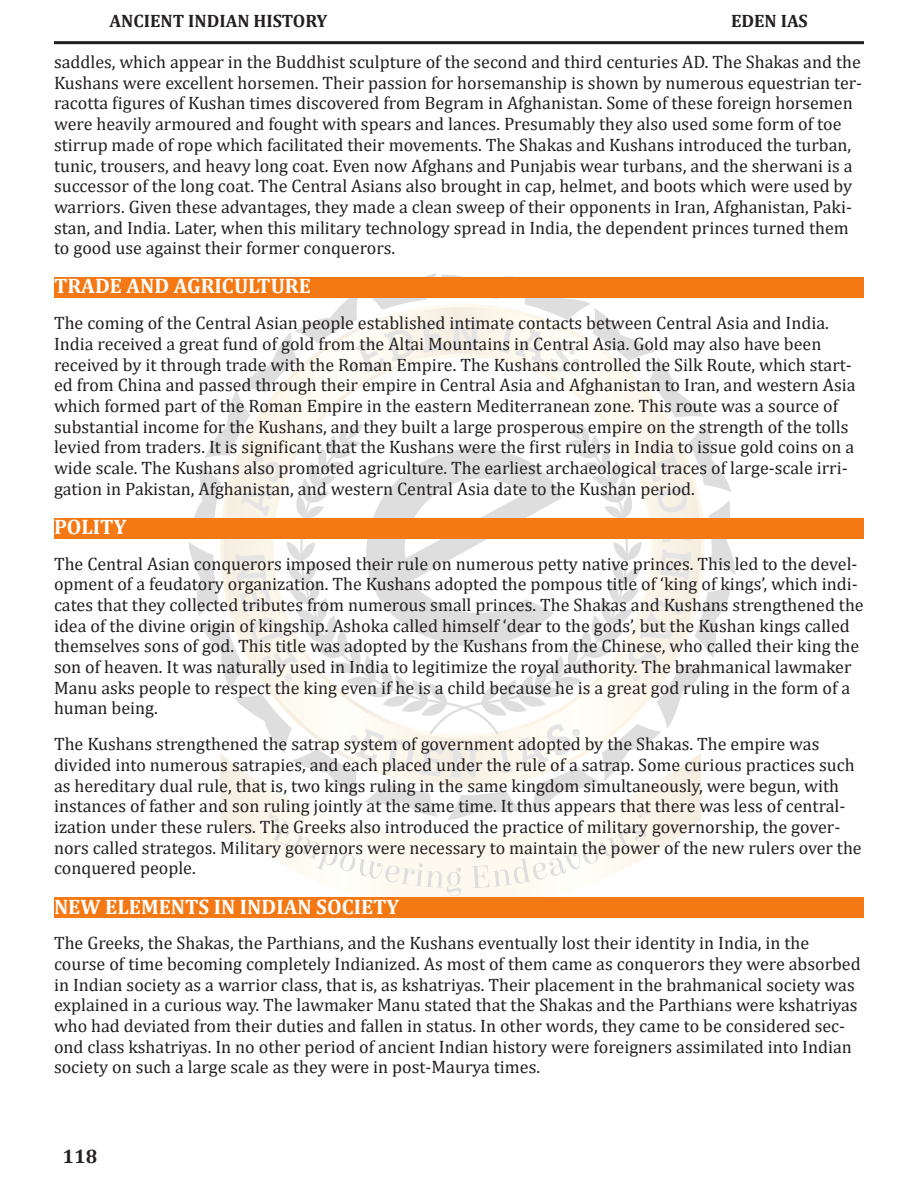
<style>
.page{position:relative;width:918px;height:1188px;background:#fff}
.page>*{position:absolute;margin:0;border:0;box-sizing:border-box;transform-origin:0 0}
.t1{font:700 21px "Cambria";color:#fff}
.t2{font:700 19.5px "Cambria";color:#231f20}
.t3{font:18px/20.7px "Cambria";color:#231f20}
.t4{font:700 18px "Cambria";color:#231f20}
</style>
<div class="page">
<img style="left:188px;top:273px;width:548px;height:624px">
<hr style="left:54px;top:41px;width:810px;height:3px;background:#231f20">
<div style="left:54px;top:277px;width:810px;height:21px;background:#f47914"></div>
<div style="left:54px;top:518px;width:810px;height:21px;background:#f47914"></div>
<div style="left:54px;top:897px;width:810px;height:21px;background:#f47914"></div>
<p class="t4" style="left:110px;top:9px;width:219px">ANCIENT INDIAN HISTORY</p>
<p class="t3" style="left:54px;top:51px;width:810px">saddles, which appear in the Buddhist sculpture of the second and third centuries AD. The Shakas and the Kushans were excellent horsemen. Their passion for horsemanship is shown by numerous equestrian ter&shy;racotta figures of Kushan times discovered from Begram in Afghanistan. Some of these foreign horsemen were heavily armoured and fought with spears and lances. Presumably they also used some form of toe stirrup made of rope which facilitated their movements. The Shakas and Kushans introduced the turban, tunic, trousers, and heavy long coat. Even now Afghans and Punjabis wear turbans, and the sherwani is a successor of the long coat. The Central Asians also brought in cap, helmet, and boots which were used by warriors. Given these advantages, they made a clean sweep of their opponents in Iran, Afghanistan, Paki&shy;stan, and India. Later, when this military technology spread in India, the dependent princes turned them to good use against their former conquerors.</p>
<p class="t1" style="left:54px;top:271px;width:258px">TRADE AND AGRICULTURE</p>
<p class="t3" style="left:54px;top:313px;width:803px">The coming of the Central Asian people established intimate contacts between Central Asia and India.<br>India received a great fund of gold from the Altai Mountains in Central Asia. Gold may also have been received by it through trade with the Roman Empire. The Kushans controlled the Silk Route, which start&shy;ed from China and passed through their empire in Central Asia and Afghanistan to Iran, and western Asia which formed part of the Roman Empire in the eastern Mediterranean zone. This route was a source of substantial income for the Kushans, and they built a large prosperous empire on the strength of the tolls levied from traders. It is significant that the Kushans were the first rulers in India to issue gold coins on a wide scale. The Kushans also promoted agriculture. The earliest archaeological traces of large-scale irri&shy;gation in Pakistan, Afghanistan, and western Central Asia date to the Kushan period.</p>
<p class="t1" style="left:54px;top:512px;width:74px">POLITY</p>
<p class="t3" style="left:54px;top:553px;width:811px">The Central Asian conquerors imposed their rule on numerous petty native princes. This led to the devel&shy;opment of a feudatory organization. The Kushans adopted the pompous title of ‘king of kings’, which indi&shy;cates that they collected tributes from numerous small princes. The Shakas and Kushans strengthened the idea of the divine origin of kingship. Ashoka called himself ‘dear to the gods’, but the Kushan kings called themselves sons of god. This title was adopted by the Kushans from the Chinese, who called their king the son of heaven. It was naturally used in India to legitimize the royal authority. The brahmanical lawmaker Manu asks people to respect the king even if he is a child because he is a great god ruling in the form of a human being.</p>
<p class="t3" style="left:54px;top:734px;width:809px">The Kushans strengthened the satrap system of government adopted by the Shakas. The empire was divided into numerous satrapies, and each placed under the rule of a satrap. Some curious practices such as hereditary dual rule, that is, two kings ruling in the same kingdom simultaneously, were begun, with instances of father and son ruling jointly at the same time. It thus appears that there was less of central&shy;ization under these rulers. The Greeks also introduced the practice of military governorship, the gover&shy;nors called strategos. Military governors were necessary to maintain the power of the new rulers over the conquered people.</p>
<p class="t1" style="left:54px;top:892px;width:347px">NEW ELEMENTS IN INDIAN SOCIETY</p>
<p class="t3" style="left:54px;top:933px;width:808px">The Greeks, the Shakas, the Parthians, and the Kushans eventually lost their identity in India, in the course of time becoming completely Indianized. As most of them came as conquerors they were absorbed in Indian society as a warrior class, that is, as kshatriyas. Their placement in the brahmanical society was explained in a curious way. The lawmaker Manu stated that the Shakas and the Parthians were kshatriyas who had deviated from their duties and fallen in status. In other words, they came to be considered sec&shy;ond class kshatriyas. In no other period of ancient Indian history were foreigners assimilated into Indian society on such a large scale as they were in post-Maurya times.</p>
<p class="t4" style="left:731px;top:9px;width:78px">EDEN IAS</p>
<p class="t2" style="left:63px;top:1142px;width:36px">118</p>
</div>
